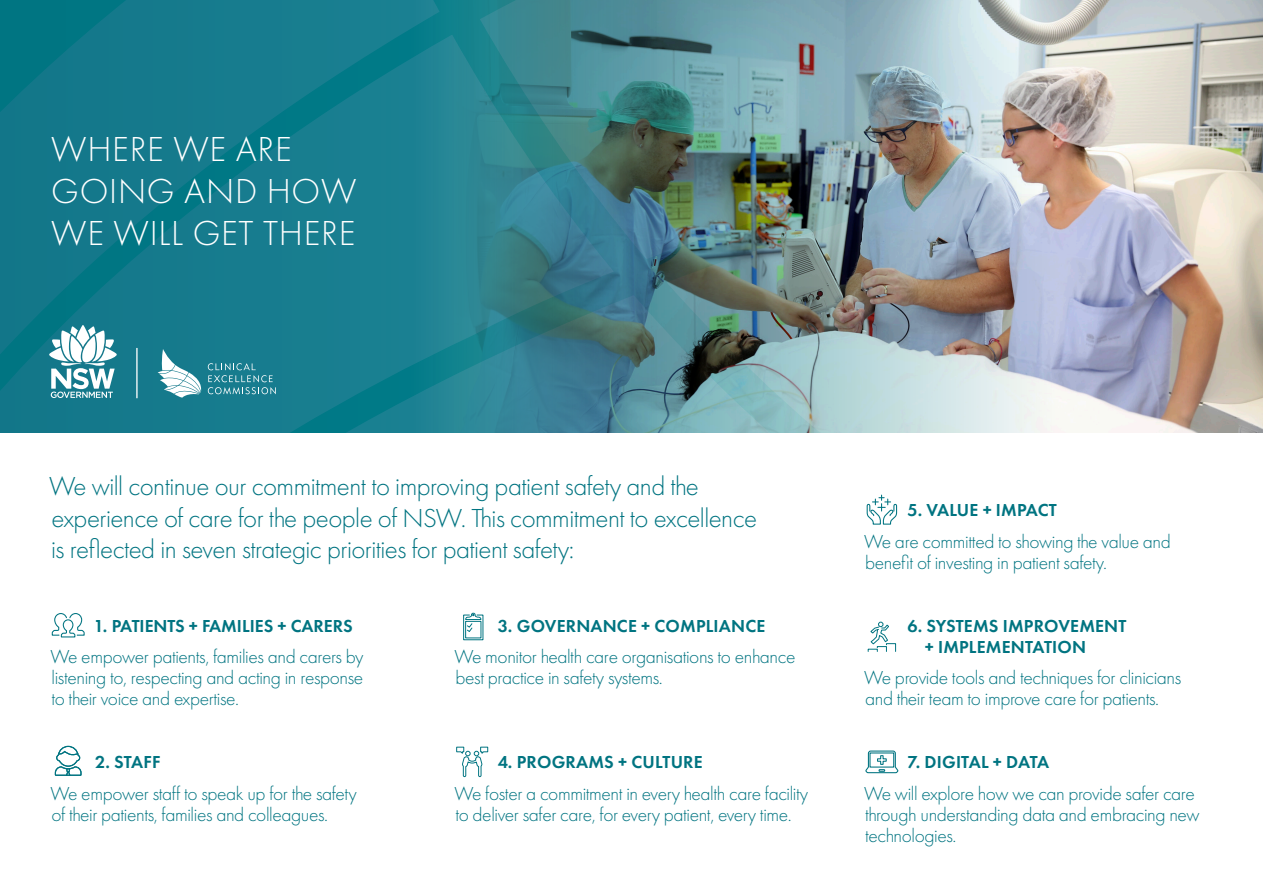
<style>
.page{position:relative;width:1263px;height:893px;background:#fff}
.page>*{position:absolute;margin:0;border:0;box-sizing:border-box;transform-origin:0 0}
.t1{font:300 36px/42px "Futura PT";letter-spacing:.02em;color:#fff}
.section{font:300 27px/31.5px "Futura PT";letter-spacing:-.02em;color:#007481}
.section-2{font:300 19.5px/21px "Futura PT";letter-spacing:-.02em;color:#007481}
.section-3{font:600 18px/21px "Futura PT";letter-spacing:.01em;color:#007481}
</style>
<div class="page">
<svg style="left:0;top:0;width:434px;height:432px;background:#137b8c"></svg>
<img style="left:434px;top:0;width:829px;height:432px">
<svg style="left:51px;top:613px;width:34px;height:25px"></svg>
<svg style="left:54px;top:745px;width:28px;height:31px"></svg>
<svg style="left:463px;top:612px;width:21px;height:29px"></svg>
<svg style="left:456px;top:746px;width:32px;height:31px"></svg>
<svg style="left:865px;top:750px;width:34px;height:24px"></svg>
<svg style="left:866px;top:495px;width:32px;height:30px"></svg>
<svg style="left:868px;top:622px;width:28px;height:30px"></svg>
<svg style="left:49px;top:325px;width:68px;height:73px"></svg>
<svg style="left:208px;top:363px;width:68px;height:31px;background:#388e9e"></svg>
<svg style="left:158px;top:349px;width:44px;height:49px"></svg>
<hr style="left:136px;top:348px;width:2px;height:50px;background:#fff">
<p class="t1" style="left:51px;top:129px;width:307px">WHERE WE ARE<br>GOING AND HOW<br>WE WILL GET THERE</p>
<p class="section" style="left:49px;top:470px;width:709px">We will continue our commitment to improving patient safety and the experience of care for the people of NSW. This commitment to excellence is reflected in seven strategic priorities for patient safety:</p>
<p class="section-3" style="left:94px;top:615px;width:261px">1. PATIENTS + FAMILIES + CARERS</p>
<p class="section-2" style="left:50px;top:646px;width:314px;text-align:justify">We empower patients, families and carers by listening to, respecting and acting in response to their voice and expertise.</p>
<p class="section-3" style="left:95px;top:751px;width:67px">2. STAFF</p>
<p class="section-2" style="left:50px;top:783px;width:308px">We empower staff to speak up for the safety of their patients, families and colleagues.</p>
<p class="section-3" style="left:498px;top:615px;width:269px">3. GOVERNANCE + COMPLIANCE</p>
<p class="section-2" style="left:454px;top:646px;width:342px">We monitor health care organisations to enhance best practice in safety systems.</p>
<p class="section-3" style="left:498px;top:751px;width:206px">4. PROGRAMS + CULTURE</p>
<p class="section-2" style="left:454px;top:783px;width:355px">We foster a commitment in every health care facility to deliver safer care, for every patient, every time.</p>
<p class="section-3" style="left:907px;top:499px;width:151px">5. VALUE + IMPACT</p>
<p class="section-2" style="left:864px;top:531px;width:308px">We are committed to showing the value and benefit of investing in patient safety.</p>
<p class="section-3" style="left:925px;top:615px;width:203px;text-indent:-17px">6. SYSTEMS IMPROVEMENT + IMPLEMENTATION</p>
<p class="section-2" style="left:864px;top:667px;width:319px">We provide tools and techniques for clinicians and their team to improve care for patients.</p>
<p class="section-3" style="left:907px;top:751px;width:143px">7. DIGITAL + DATA</p>
<p class="section-2" style="left:864px;top:783px;width:337px">We will explore how we can provide safer care through understanding data and embracing new technologies.</p>
</div>
